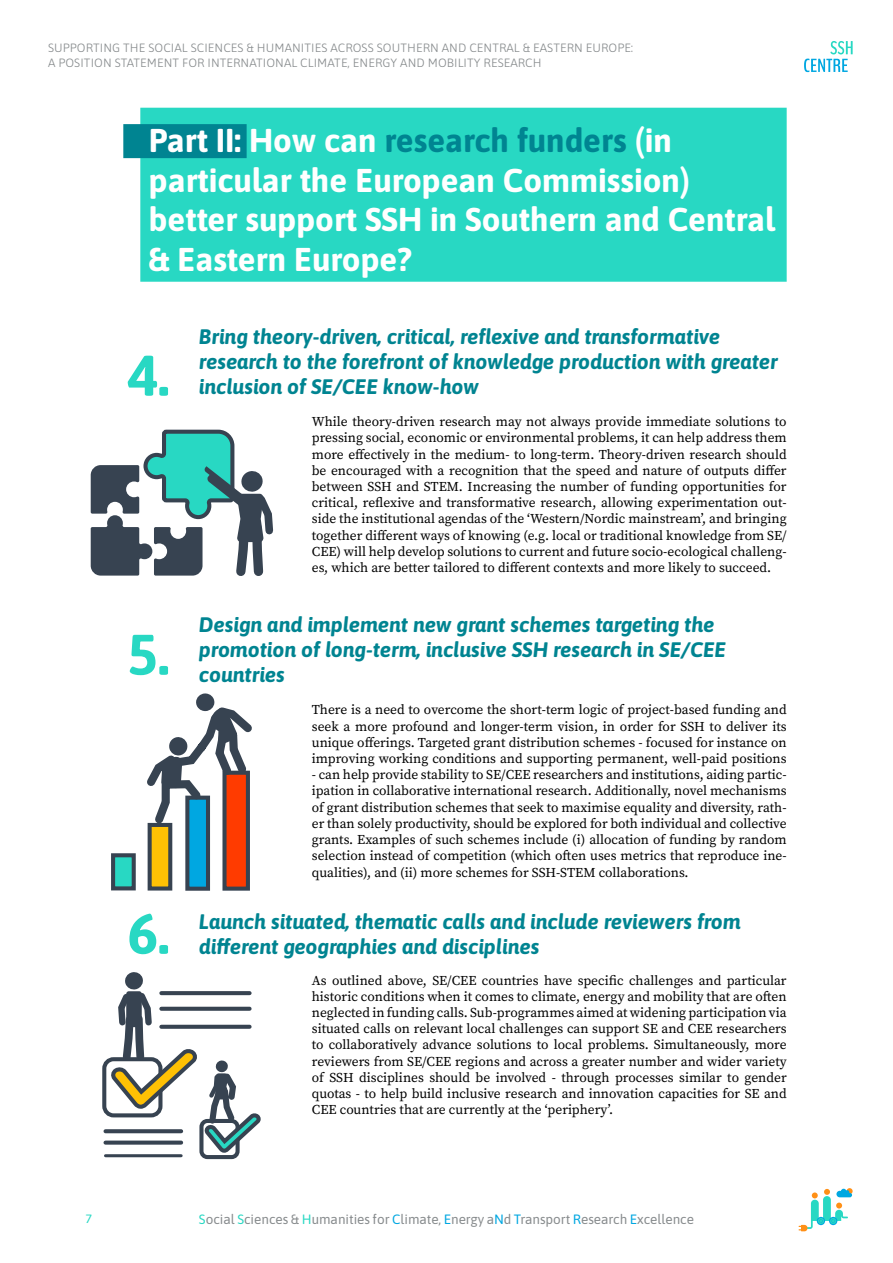
<style>
.page{position:relative;width:893px;height:1263px;background:#fff}
.page>*{position:absolute;margin:0;border:0;box-sizing:border-box;transform-origin:0 0}
.t1{font:700 57px "Asap";color:#28d8c3}
.t2{font:700 33px/39.6px "Asap";color:#fff}
.t3{font:italic 700 21px/25.2px "Asap";color:#008491}
.t4{font:13.5px/16.2px "Source Serif Pro";color:#000;text-align:justify}
.t5{font:13.5px "Asap";color:#878b8d}
.t6{font:300 12px/14.4px "Asap";letter-spacing:.01em;color:#878b8d}
.t7{font:12px "Asap";color:#28d8c3;scale:1.05 1}
.s1{color:#008491}
.s2{color:#28d8c3}
.s3{color:#00a7e1}
</style>
<div class="page">
<svg style="left:804px;top:41px;width:49px;height:31px"></svg>
<svg style="left:799px;top:1188px;width:54px;height:43px"></svg>
<div style="left:140px;top:108px;width:647px;height:174px;background:#28d8c3"></div>
<div style="left:123px;top:124px;width:124px;height:34px;background:#008491"></div>
<svg style="left:91px;top:429px;width:183px;height:147px"></svg>
<div style="left:111px;top:853px;width:25px;height:37px;background:#28d8c3;border:4px solid #374351"></div>
<div style="left:148px;top:823px;width:24px;height:67px;background:#ffc104;border:4px solid #374351"></div>
<div style="left:185px;top:796px;width:25px;height:95px;background:#00a7e1;border:4px solid #374351"></div>
<div style="left:222px;top:771px;width:28px;height:120px;background:#ff3b00;border:4px solid #374351"></div>
<svg style="left:196px;top:693px;width:19px;height:18px"></svg>
<svg style="left:147px;top:701px;width:105px;height:129px"></svg>
<div style="left:102px;top:1057px;width:60px;height:60px;border:4px solid #374351;border-radius:9px"></div>
<div style="left:199px;top:1119px;width:41px;height:40px;border:4px solid #374351;border-radius:6px"></div>
<svg style="left:107px;top:972px;width:154px;height:184px"></svg>
<svg style="left:161px;top:991px;width:89px;height:4px"></svg>
<svg style="left:161px;top:1007px;width:89px;height:4px"></svg>
<svg style="left:161px;top:1025px;width:89px;height:4px"></svg>
<svg style="left:105px;top:1129px;width:76px;height:4px"></svg>
<div style="left:105px;top:1140px;width:76px;height:5px;background:#374351"></div>
<hr style="left:105px;top:1154px;width:76px;height:3px;background:#374351">
<p class="t6" style="left:48px;top:40px;width:587px">SUPPORTING THE SOCIAL SCIENCES &amp; HUMANITIES ACROSS SOUTHERN AND CENTRAL &amp; EASTERN EUROPE:<br>A POSITION STATEMENT FOR INTERNATIONAL CLIMATE, ENERGY AND MOBILITY RESEARCH</p>
<h2 class="t2" style="left:149px;top:119px;width:628px">Part II: How can <span class="s1">research funders</span> (in particular the European Commission) better support SSH in Southern and Central &amp; Eastern Europe?</h2>
<h1 class="t1" style="left:128px;top:336px;width:43px">4.</h1>
<h1 class="t1" style="left:128px;top:615px;width:43px">5.</h1>
<h1 class="t1" style="left:128px;top:894px;width:43px">6.</h1>
<h3 class="t3" style="left:199px;top:322px;width:580px">Bring theory-driven, critical, reflexive and transformative research to the forefront of knowledge production with greater inclusion of SE/CEE know-how</h3>
<p class="t4" style="left:312px;top:414px;width:476px">While theory-driven research may not always provide immediate solutions to pressing social, economic or environmental problems, it can help address them more effectively in the medium- to long-term. Theory-driven research should be encouraged with a recognition that the speed and nature of outputs differ between SSH and STEM. Increasing the number of funding opportunities for critical, reflexive and transformative research, allowing experimentation out&shy;side the institutional agendas of the ‘Western/Nordic mainstream’, and bringing together different ways of knowing (e.g. local or traditional knowledge from SE/ CEE) will help develop solutions to current and future socio-ecological challeng&shy;es, which are better tailored to different contexts and more likely to succeed.</p>
<h3 class="t3" style="left:199px;top:610px;width:528px">Design and implement new grant schemes targeting the promotion of long-term, inclusive SSH research in SE/CEE countries</h3>
<p class="t4" style="left:312px;top:702px;width:476px">There is a need to overcome the short-term logic of project-based funding and seek a more profound and longer-term vision, in order for SSH to deliver its unique offerings. Targeted grant distribution schemes - focused for instance on improving working conditions and supporting permanent, well-paid positions</p>
<p class="t4" style="left:312px;top:767px;width:476px">- can help provide stability to SE/CEE researchers and institutions, aiding partic&shy;ipation in collaborative international research. Additionally, novel mechanisms of grant distribution schemes that seek to maximise equality and diversity, rath&shy;er than solely productivity, should be explored for both individual and collective grants. Examples of such schemes include (i) allocation of funding by random selection instead of competition (which often uses metrics that reproduce ine&shy;qualities), and (ii) more schemes for SSH-STEM collaborations.</p>
<h3 class="t3" style="left:199px;top:908px;width:543px">Launch situated, thematic calls and include reviewers from different geographies and disciplines</h3>
<p class="t4" style="left:312px;top:972px;width:476px">As outlined above, SE/CEE countries have specific challenges and particular historic conditions when it comes to climate, energy and mobility that are often neglected in funding calls. Sub-programmes aimed at widening participation via situated calls on relevant local challenges can support SE and CEE researchers to collaboratively advance solutions to local problems. Simultaneously, more reviewers from SE/CEE regions and across a greater number and wider variety of SSH disciplines should be involved - through processes similar to gender quotas - to help build inclusive research and innovation capacities for SE and CEE countries that are currently at the ‘periphery’.</p>
<p class="t7" style="left:85px;top:1210px;width:8px">7</p>
<p class="t5" style="left:199px;top:1210px;width:497px"><span class="s2">S</span>ocial <span class="s2">S</span>ciences &amp; <span class="s2">H</span>umanities for <span class="s3">C</span>limate, <span class="s3">E</span>nergy a<span class="s3">N</span>d <span class="s3">T</span>ransport <span class="s3">R</span>esearch <span class="s3">E</span>xcellence</p>
</div>
